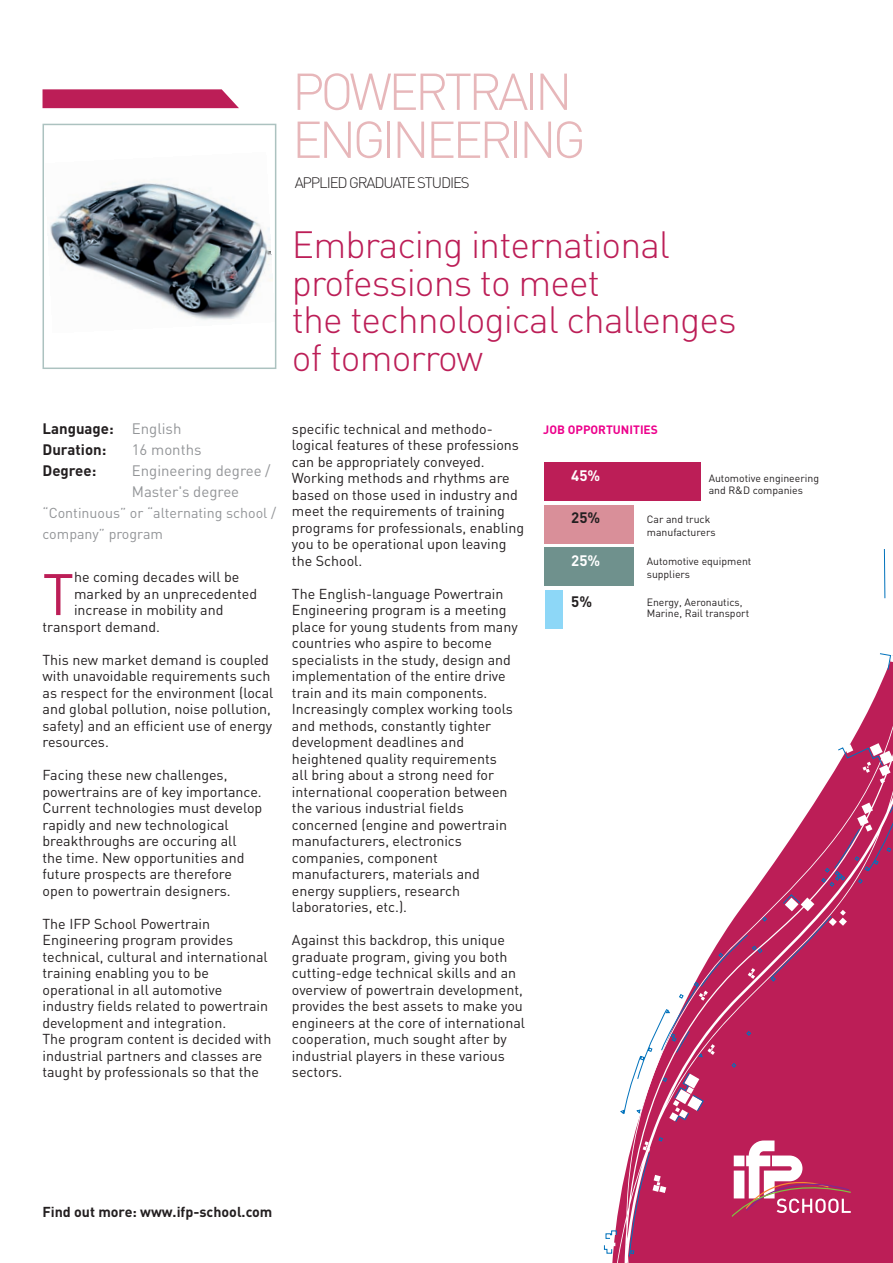
<style>
.page{position:relative;width:893px;height:1263px;background:#fff}
.page>*{position:absolute;margin:0;border:0;box-sizing:border-box;transform-origin:0 0}
.t1{font:57.6px "DIN";color:#bc1e57}
.t2{font:300 51px/48px "DIN";letter-spacing:-.075em;color:#e7b7ba}
.t3{font:300 37.5px/37.5px "DIN";letter-spacing:-.025em;color:#bc1e57}
.t4{font:15px/21px "DIN";color:#939598}
.t5{font:700 15px/21px "DIN";color:#231f20}
.t6{font:300 15px "DIN";letter-spacing:-.075em;color:#231f20}
.t7{font:700 15px "DIN";color:#fff}
.t8{font:14.25px/16.5px "DIN";color:#231f20}
.t9{font:14.25px/21px "DIN";color:#939598}
.t10{font:700 14.25px "DIN";color:#231f20}
.t11{font:700 12px "DIN";color:#ed028c}
.t12{font:10.5px/12.6px "DIN";color:#231f20}
.s1{font-weight:400;color:#939598}
</style>
<div class="page">
<svg style="left:562px;top:549px;width:331px;height:714px"></svg>
<img style="left:50px;top:181px;width:223px;height:139px">
<div style="left:43px;top:124px;width:233px;height:245px;border:2px solid #acc2c0"></div>
<svg style="left:43px;top:89px;width:196px;height:19px;background:#c02c61"></svg>
<svg style="left:731px;top:1140px;width:120px;height:77px"></svg>
<div style="left:545px;top:462px;width:156px;height:39px;background:#bc1e57"></div>
<div style="left:545px;top:505px;width:89px;height:38px;background:#d98f99"></div>
<div style="left:545px;top:548px;width:89px;height:38px;background:#6f918d"></div>
<div style="left:545px;top:590px;width:17px;height:39px;background:#8dd7f7"></div>
<h2 class="t2" style="left:292px;top:66px;width:295px">POWERTRAIN<br>ENGINEERING</h2>
<p class="t6" style="left:295px;top:174px;width:177px">APPLIED GRADUATE STUDIES</p>
<h3 class="t3" style="left:292px;top:225px;width:446px">Embracing international professions to meet<br>the technological challenges of tomorrow</h3>
<p class="t5" style="left:43px;top:418px;width:140px">Language: <span class="s1">English<br></span>Duration:</p>
<p class="t4" style="left:132px;top:439px;width:71px">16 months</p>
<p class="t5" style="left:43px;top:460px;width:55px">Degree:</p>
<p class="t4" style="left:132px;top:460px;width:140px">Engineering degree /<br>Master's degree</p>
<p class="t9" style="left:43px;top:502px;width:235px">“Continuous” or “alternating school / company” program</p>
<h1 class="t1" style="left:43px;top:560px;width:33px">T</h1>
<p class="t8" style="left:74px;top:568px;width:167px">he coming decades will be</p>
<p class="t8" style="left:74px;top:585px;width:185px">marked by an unprecedented</p>
<p class="t8" style="left:74px;top:601px;width:151px">increase in mobility and</p>
<p class="t8" style="left:43px;top:618px;width:119px">transport demand.</p>
<p class="t8" style="left:43px;top:651px;width:232px">This new market demand is coupled with unavoidable requirements such as respect for the environment (local and global pollution, noise pollution, safety) and an efficient use of energy resources.</p>
<p class="t8" style="left:43px;top:766px;width:221px">Facing these new challenges, powertrains are of key importance.<br>Current technologies must develop rapidly and new technological breakthroughs are occuring all<br>the time. New opportunities and future prospects are therefore open to powertrain designers.</p>
<p class="t8" style="left:43px;top:915px;width:230px">The IFP School Powertrain Engineering program provides technical, cultural and international training enabling you to be operational in all automotive industry fields related to powertrain development and integration.<br>The program content is decided with industrial partners and classes are taught by professionals so that the</p>
<p class="t8" style="left:292px;top:420px;width:234px">specific technical and methodo&shy;logical features of these professions can be appropriately conveyed.<br>Working methods and rhythms are based on those used in industry and meet the requirements of training programs for professionals, enabling you to be operational upon leaving the School.</p>
<p class="t8" style="left:292px;top:585px;width:227px">The English-language Powertrain<br>Engineering program is a meeting place for young students from many countries who aspire to become specialists in the study, design and implementation of the entire drive train and its main components.<br>Increasingly complex working tools and methods, constantly tighter development deadlines and heightened quality requirements<br>all bring about a strong need for international cooperation between the various industrial fields concerned (engine and powertrain manufacturers, electronics companies, component manufacturers, materials and energy suppliers, research laboratories, etc.).</p>
<p class="t8" style="left:292px;top:931px;width:235px">Against this backdrop, this unique graduate program, giving you both cutting-edge technical skills and an overview of powertrain development, provides the best assets to make you engineers at the core of international cooperation, much sought after by industrial players in these various sectors.</p>
<p class="t11" style="left:543px;top:423px;width:116px">JOB OPPORTUNITIES</p>
<p class="t7" style="left:571px;top:467px;width:30px">45%</p>
<p class="t5" style="left:571px;top:506px;width:30px">25%</p>
<p class="t7" style="left:571px;top:551px;width:30px">25%</p>
<p class="t5" style="left:571px;top:590px;width:22px">5%</p>
<p class="t12" style="left:709px;top:471px;width:112px">Automotive engineering and R&amp;D companies</p>
<p class="t12" style="left:647px;top:512px;width:70px">Car and truck manufacturers</p>
<p class="t12" style="left:647px;top:555px;width:106px">Automotive equipment suppliers</p>
<p class="t12" style="left:647px;top:597px;width:104px;line-height:10.5px">Energy, Aeronautics,<br>Marine, Rail transport</p>
<p class="t10" style="left:43px;top:1203px;width:231px">Find out more: www.ifp-school.com</p>
</div>
